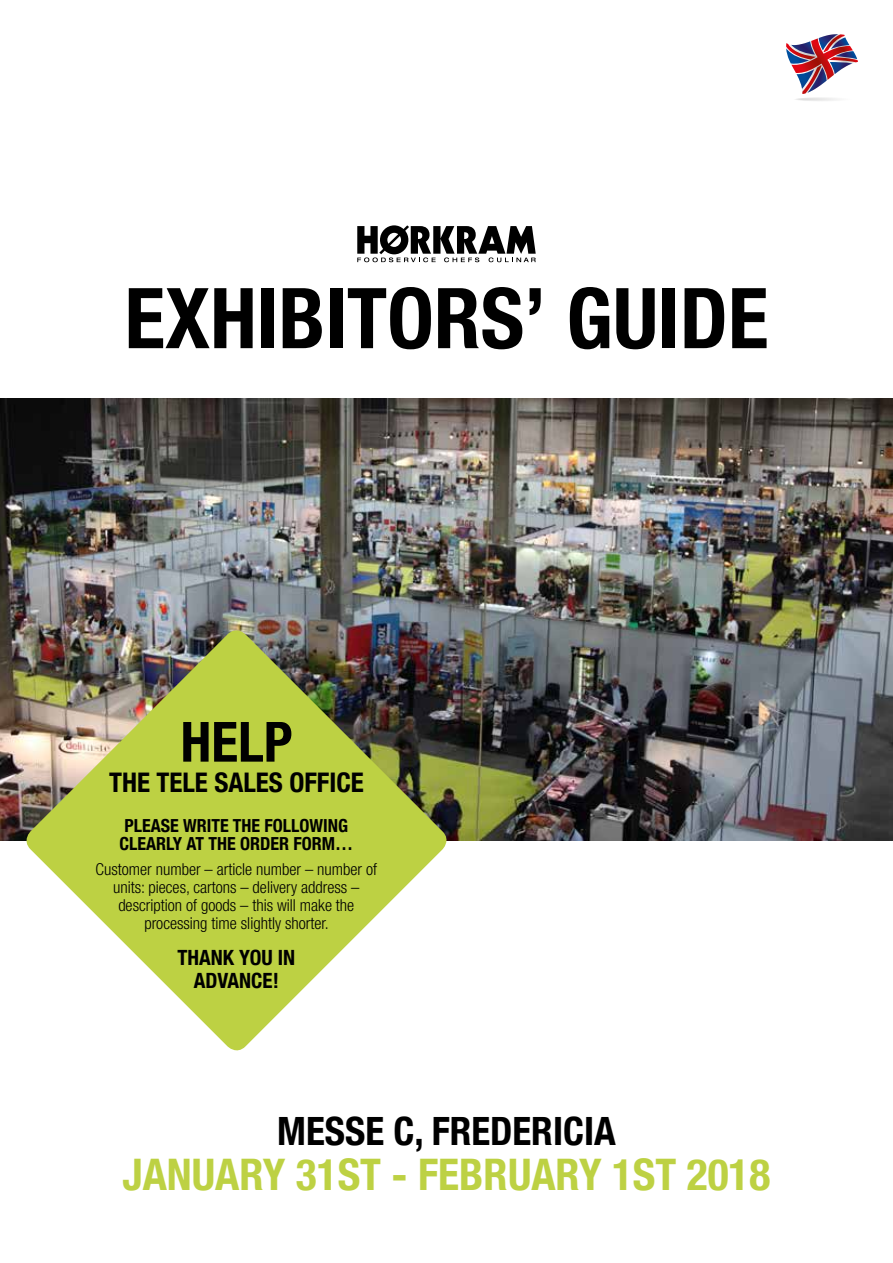
<style>
.page{position:relative;width:893px;height:1263px;background:#fff}
.page>*{position:absolute;margin:0;border:0;box-sizing:border-box;transform-origin:0 0}
.t1{font:700 condensed 84px "Helvetica Neue LT Com";color:#000}
.t2{font:700 condensed 55.5px "Helvetica Neue LT Com";color:#000}
.t3{font:700 condensed 43.5px "Helvetica Neue LT Com";color:#bdd143}
.t4{font:700 condensed 39px "Helvetica Neue LT Com";color:#000}
.t5{font:700 condensed 27px "Helvetica Neue LT Com";color:#000}
.t6{font:700 condensed 21px/22.5px "Helvetica Neue LT Com";color:#000;text-align:center}
.t7{font:700 condensed 18px/18px "Helvetica Neue LT Com";color:#000}
.t8{font:300 condensed 16.5px/18px "Helvetica Neue LT Com";color:#000;text-align:center}
</style>
<div class="page">
<svg style="left:357px;top:225px;width:179px;height:37px"></svg>
<img style="left:0;top:398px;width:893px;height:443px">
<img style="left:22px;top:625px;width:429px;height:426px">
<img style="left:786px;top:34px;width:72px;height:60px">
<svg style="left:793px;top:96px;width:58px;height:6px"></svg>
<h1 class="t1" style="left:125px;top:268px;width:645px">EXHIBITORS’ GUIDE</h1>
<h2 class="t2" style="left:180px;top:709px;width:114px">HELP</h2>
<h3 class="t5" style="left:109px;top:766px;width:256px">THE TELE SALES OFFICE</h3>
<p class="t7" style="left:119px;top:816px;width:235px">PLEASE WRITE THE FOLLOWING<br>CLEARLY AT THE ORDER FORM…</p>
<p class="t8" style="left:96px;top:860px;width:283px">Customer number – article number – number of units: pieces, cartons – delivery address – description of goods – this will make the processing time slightly shorter.</p>
<p class="t6" style="left:177px;top:947px;width:119px">THANK YOU IN<br>ADVANCE!</p>
<h3 class="t4" style="left:277px;top:1108px;width:340px">MESSE C, FREDERICIA</h3>
<h3 class="t3" style="left:123px;top:1149px;width:649px">JANUARY 31ST - FEBRUARY 1ST 2018</h3>
</div>
